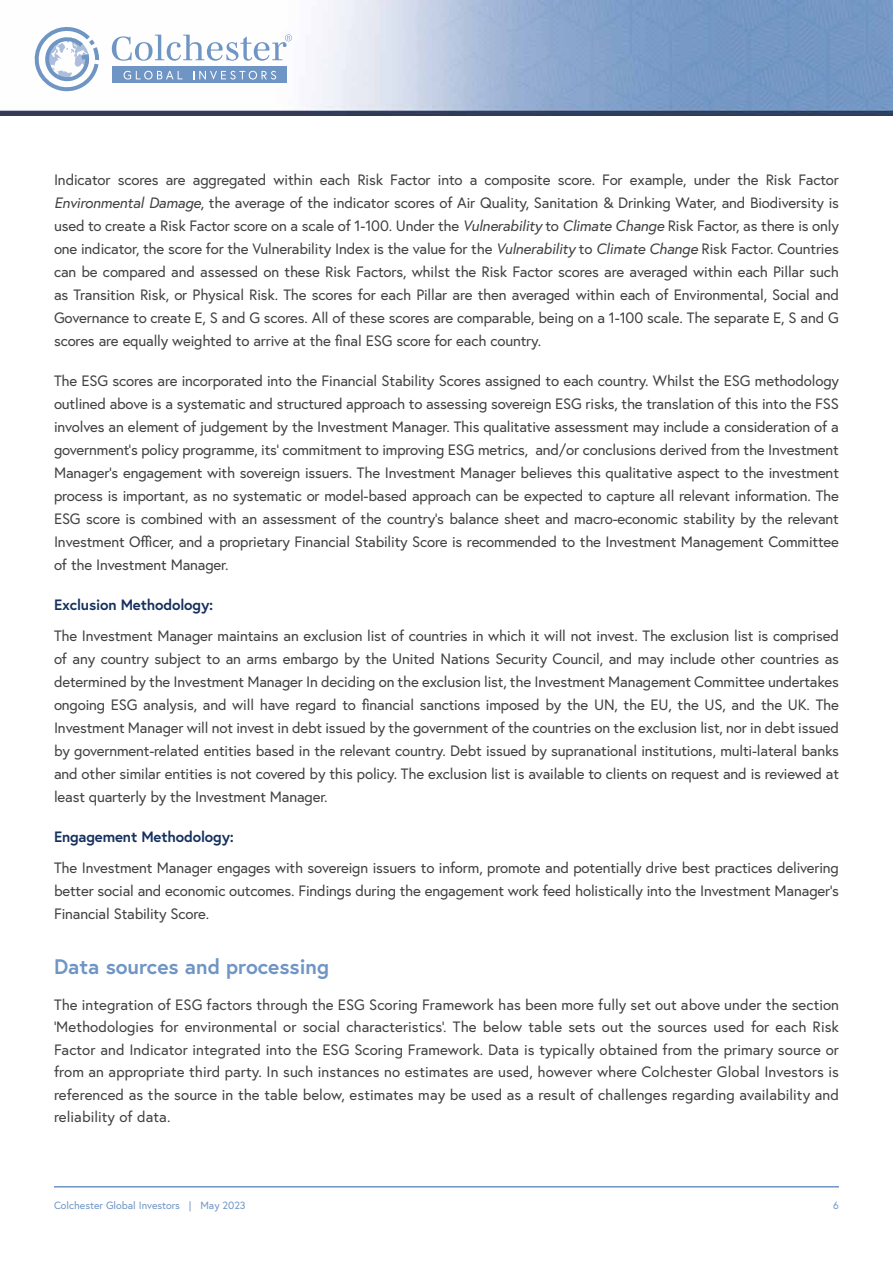
<style>
.page{position:relative;width:893px;height:1263px;background:#fff}
.page>*{position:absolute;margin:0;border:0;box-sizing:border-box;transform-origin:0 0}
.t1{font:700 21px "Europa";color:#6f95c5}
.t2{font:15px/23px "Europa";letter-spacing:-.01em;color:#414042;text-align:justify}
.t3{font:700 15px "Europa";letter-spacing:-.01em;color:#16315e}
.t4{font:10.5px "Europa";color:#6f95c5}
.s1{font-style:italic}
</style>
<div class="page">
<hr style="left:54px;top:1186px;width:785px;height:1px;background:#6f95c5">
<img style="left:0;top:0;width:893px;height:115px">
<div style="left:112px;top:67px;width:175px;height:16px;background:#6f95c5"></div>
<svg style="left:35px;top:27px;width:64px;height:64px"></svg>
<svg style="left:124px;top:71px;width:58px;height:9px"></svg>
<svg style="left:193px;top:71px;width:83px;height:9px"></svg>
<svg style="left:112px;top:34px;width:180px;height:27px"></svg>
<p class="t2" style="left:54px;top:168px;width:786px">Indicator scores are aggregated within each Risk Factor into a composite score. For example, under the Risk Factor <span class="s1">Environmental Damage</span>, the average of the indicator scores of Air Quality, Sanitation &amp; Drinking Water, and Biodiversity is used to create a Risk Factor score on a scale of 1-100. Under the <span class="s1">Vulnerability</span> to <span class="s1">Climate Change</span> Risk Factor, as there is only one indicator, the score for the Vulnerability Index is the value for the <span class="s1">Vulnerability</span> to <span class="s1">Climate Change</span> Risk Factor. Countries can be compared and assessed on these Risk Factors, whilst the Risk Factor scores are averaged within each Pillar such as Transition Risk, or Physical Risk. The scores for each Pillar are then averaged within each of Environmental, Social and Governance to create E, S and G scores. All of these scores are comparable, being on a 1-100 scale. The separate E, S and G scores are equally weighted to arrive at the final ESG score for each country.</p>
<p class="t2" style="left:54px;top:369px;width:786px">The ESG scores are incorporated into the Financial Stability Scores assigned to each country. Whilst the ESG methodology outlined above is a systematic and structured approach to assessing sovereign ESG risks, the translation of this into the FSS involves an element of judgement by the Investment Manager. This qualitative assessment may include a consideration of a government’s policy programme, its’ commitment to improving ESG metrics, and/or conclusions derived from the Investment Manager’s engagement with sovereign issuers. The Investment Manager believes this qualitative aspect to the investment process is important, as no systematic or model-based approach can be expected to capture all relevant information. The ESG score is combined with an assessment of the country’s balance sheet and macro-economic stability by the relevant Investment Officer, and a proprietary Financial Stability Score is recommended to the Investment Management Committee of the Investment Manager.</p>
<p class="t3" style="left:54px;top:594px;width:161px">Exclusion Methodology:</p>
<p class="t2" style="left:54px;top:624px;width:786px">The Investment Manager maintains an exclusion list of countries in which it will not invest. The exclusion list is comprised of any country subject to an arms embargo by the United Nations Security Council, and may include other countries as determined by the Investment Manager In deciding on the exclusion list, the Investment Management Committee undertakes ongoing ESG analysis, and will have regard to financial sanctions imposed by the UN, the EU, the US, and the UK. The Investment Manager will not invest in debt issued by the government of the countries on the exclusion list, nor in debt issued by government-related entities based in the relevant country. Debt issued by supranational institutions, multi-lateral banks and other similar entities is not covered by this policy. The exclusion list is available to clients on request and is reviewed at least quarterly by the Investment Manager.</p>
<p class="t3" style="left:54px;top:826px;width:181px">Engagement Methodology:</p>
<p class="t2" style="left:54px;top:856px;width:786px">The Investment Manager engages with sovereign issuers to inform, promote and potentially drive best practices delivering better social and economic outcomes. Findings during the engagement work feed holistically into the Investment Manager’s Financial Stability Score.</p>
<h1 class="t1" style="left:54px;top:953px;width:277px">Data sources and processing</h1>
<p class="t2" style="left:54px;top:993px;width:787px;line-height:22.5px">The integration of ESG factors through the ESG Scoring Framework has been more fully set out above under the section ‘Methodologies for environmental or social characteristics’. The below table sets out the sources used for each Risk Factor and Indicator integrated into the ESG Scoring Framework. Data is typically obtained from the primary source or from an appropriate third party. In such instances no estimates are used, however where Colchester Global Investors is referenced as the source in the table below, estimates may be used as a result of challenges regarding availability and reliability of data.</p>
<p class="t4" style="left:54px;top:1198px;width:193px">Colchester Global Investors | May 2023</p>
<p class="t4" style="left:833px;top:1198px;width:7px">6</p>
</div>
